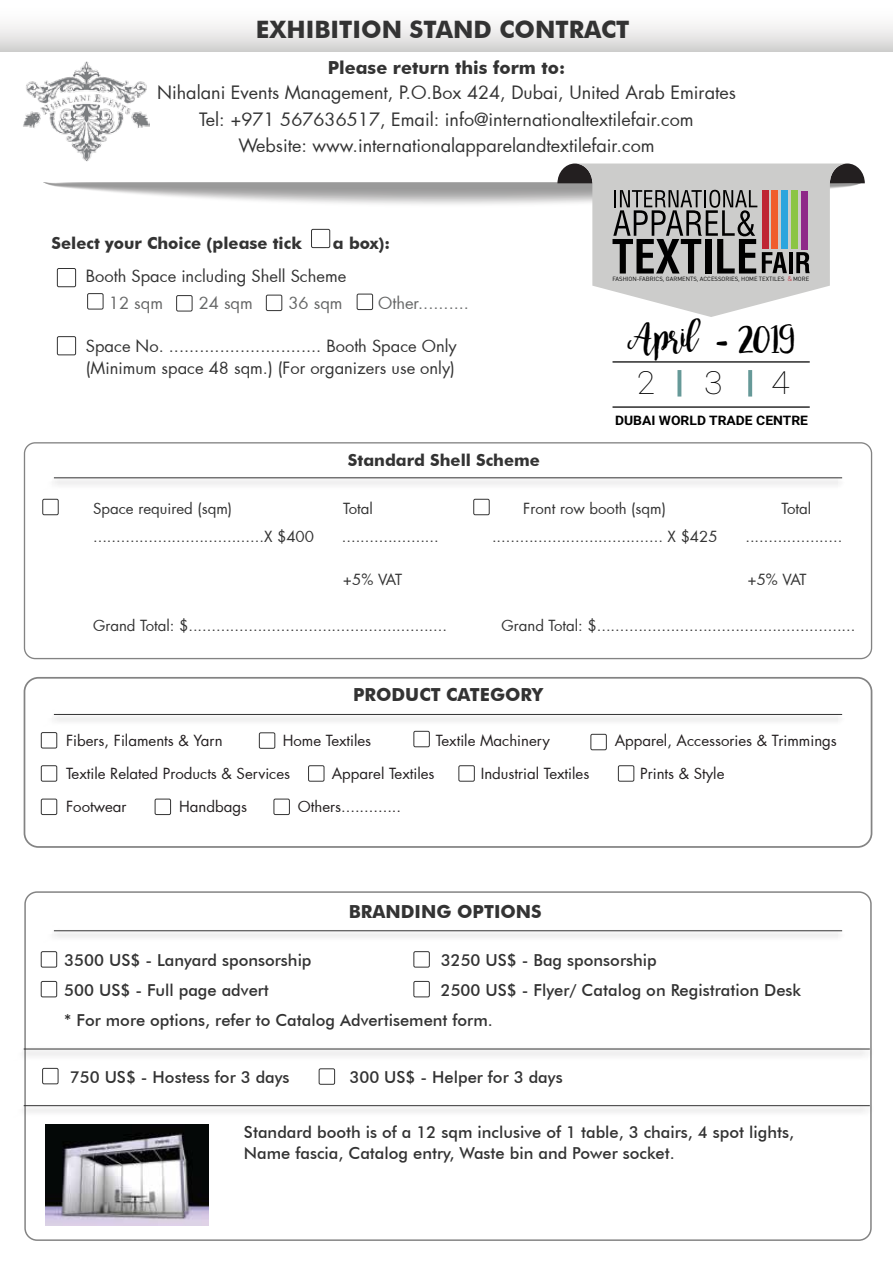
<style>
.page{position:relative;width:893px;height:1263px;background:#fff}
.page>*{position:absolute;margin:0;border:0;box-sizing:border-box;transform-origin:0 0}
.t1{font:35.55px "bromello";letter-spacing:-.06em;color:#010101;scale:1.06 1}
.t2{font:100 31.95px "Roboto";color:#010101;scale:1.06 1}
.t3{font:700 24px "Futura BT";color:#333}
.t4{font:18px/26.2px "Futura";color:#333;text-align:center}
.t5{font:700 18px "Futura BT";color:#333}
.t6{font:500 16.5px/30px "Futura BT";color:#333}
.t7{font:16.5px/22px "Futura";color:#333}
.t8{font:700 16.5px "Futura BT";color:#333}
.t9{font:16.5px "Futura";color:#666767}
.t10{font:15px "Futura";color:#333}
.t11{font:15px "Futura";color:#231f20}
.t12{font:700 13.05px "Roboto";color:#010101;scale:1.06 1}
.t13{font:6px "DIN";color:#000}
.s1{font-weight:300;font-size:6.75px;color:#bd2331}
.s2{font-family:"Autumnin November"}
</style>
<div class="page">
<div style="left:0;top:0;width:893px;height:51px;background:linear-gradient(to bottom,#fff,#dad9d8)"></div>
<img style="left:23px;top:61px;width:127px;height:101px">
<div style="left:42px;top:499px;width:17px;height:16px;border:1px solid #333;border-radius:2px"></div>
<div style="left:473px;top:499px;width:17px;height:16px;border:1px solid #333;border-radius:2px"></div>
<div style="left:57px;top:336px;width:19px;height:19px;border:1px solid #333;border-radius:2px"></div>
<div style="left:24px;top:442px;width:848px;height:217px;border:1px solid #333;border-radius:11px"></div>
<hr style="left:54px;top:477px;width:788px;height:1px;background:#333">
<hr style="left:54px;top:714px;width:788px;height:1px;background:#333">
<hr style="left:54px;top:930px;width:788px;height:1px;background:#333">
<div style="left:41px;top:732px;width:16px;height:16px;border:1px solid #333;border-radius:2px"></div>
<div style="left:259px;top:732px;width:16px;height:17px;border:1px solid #333;border-radius:2px"></div>
<div style="left:413px;top:731px;width:17px;height:16px;border:1px solid #333;border-radius:2px"></div>
<div style="left:590px;top:734px;width:17px;height:16px;border:1px solid #333;border-radius:2px"></div>
<div style="left:274px;top:799px;width:16px;height:16px;border:1px solid #333;border-radius:2px"></div>
<div style="left:458px;top:765px;width:17px;height:16px;border:1px solid #333;border-radius:2px"></div>
<div style="left:308px;top:765px;width:16px;height:16px;border:1px solid #333;border-radius:2px"></div>
<div style="left:618px;top:765px;width:16px;height:16px;border:1px solid #333;border-radius:2px"></div>
<div style="left:41px;top:765px;width:16px;height:16px;border:1px solid #333;border-radius:2px"></div>
<div style="left:41px;top:799px;width:16px;height:16px;border:1px solid #333;border-radius:2px"></div>
<div style="left:155px;top:799px;width:16px;height:16px;border:1px solid #333;border-radius:2px"></div>
<div style="left:24px;top:677px;width:848px;height:171px;border:2px solid #333;border-radius:14px"></div>
<hr style="left:24px;top:1049px;width:846px;height:1px;background:#333">
<hr style="left:24px;top:1105px;width:846px;height:1px;background:#333">
<div style="left:24px;top:891px;width:848px;height:350px;border:2px solid #333;border-radius:12px"></div>
<div style="left:41px;top:951px;width:16px;height:16px;border:1px solid #333;border-radius:2px"></div>
<div style="left:41px;top:981px;width:16px;height:16px;border:1px solid #333;border-radius:2px"></div>
<div style="left:413px;top:951px;width:17px;height:16px;border:1px solid #333;border-radius:2px"></div>
<div style="left:413px;top:981px;width:17px;height:16px;border:1px solid #333;border-radius:2px"></div>
<div style="left:42px;top:1068px;width:16px;height:16px;border:1px solid #333;border-radius:2px"></div>
<div style="left:319px;top:1068px;width:16px;height:17px;border:1px solid #333;border-radius:2px"></div>
<img style="left:45px;top:1124px;width:163px;height:101px">
<svg style="left:43px;top:163px;width:822px;height:154px"></svg>
<hr style="left:612px;top:361px;width:198px;height:2px;background:#010101">
<hr style="left:612px;top:406px;width:198px;height:2px;background:#010101">
<svg style="left:677px;top:370px;width:4px;height:27px"></svg>
<svg style="left:748px;top:370px;width:4px;height:27px"></svg>
<h3 class="t3" style="left:256px;top:15px;width:375px">EXHIBITION STAND CONTRACT</h3>
<p class="t5" style="left:328px;top:56px;width:239px">Please return this form to:</p>
<p class="t4" style="left:157px;top:79px;width:580px">Nihalani Events Management, P.O.Box 424, Dubai, United Arab Emirates<br>Tel: +971 567636517, Email: info@internationaltextilefair.com<br>Website: www.internationalapparelandtextilefair.com</p>
<p class="t8" style="left:52px;top:233px;width:252px">Select your Choice (please tick</p>
<p class="t8" style="left:333px;top:233px;width:59px">a box):</p>
<p class="t7" style="left:86px;top:265px;width:262px">Booth Space including Shell Scheme</p>
<p class="t9" style="left:109px;top:292px;width:56px">12 sqm</p>
<p class="t9" style="left:199px;top:292px;width:56px">24 sqm</p>
<p class="t9" style="left:288px;top:292px;width:56px">36 sqm</p>
<p class="t9" style="left:378px;top:292px;width:92px">Other..........</p>
<p class="t7" style="left:86px;top:334px;width:372px">Space No. .............................. Booth Space Only (Minimum space 48 sqm.) (For organizers use only)</p>
<p class="t8" style="left:348px;top:450px;width:193px">Standard Shell Scheme</p>
<p class="t13" style="left:612px;top:275px;width:198px">FASHION-FABRICS, GARMENTS, ACCESSORIES, HOME TEXTILES <span class="s1">&amp;</span> MORE</p>
<h1 class="t1" style="left:628px;top:314px;width:159px">April <span class="s2">-</span> 2019</h1>
<h2 class="t2" style="left:637px;top:361px;width:19px">2</h2>
<h2 class="t2" style="left:704px;top:361px;width:19px">3</h2>
<h2 class="t2" style="left:771px;top:361px;width:19px">4</h2>
<p class="t12" style="left:615px;top:411px;width:184px">DUBAI WORLD TRADE CENTRE</p>
<p class="t10" style="left:93px;top:499px;width:141px">Space required (sqm)</p>
<p class="t10" style="left:343px;top:499px;width:31px">Total</p>
<p class="t10" style="left:93px;top:527px;width:222px">.....................................X $400</p>
<p class="t10" style="left:342px;top:527px;width:99px">.....................</p>
<p class="t10" style="left:523px;top:498px;width:144px">Front row booth (sqm)</p>
<p class="t10" style="left:781px;top:498px;width:31px">Total</p>
<p class="t10" style="left:492px;top:526px;width:227px">..................................... X $425</p>
<p class="t10" style="left:745px;top:526px;width:99px">.....................</p>
<p class="t10" style="left:343px;top:569px;width:61px">+5% VAT</p>
<p class="t10" style="left:747px;top:569px;width:61px">+5% VAT</p>
<p class="t10" style="left:93px;top:615px;width:356px">Grand Total: $........................................................</p>
<p class="t10" style="left:501px;top:615px;width:356px">Grand Total: $........................................................</p>
<p class="t5" style="left:353px;top:684px;width:191px">PRODUCT CATEGORY</p>
<p class="t11" style="left:66px;top:730px;width:158px">Fibers, Filaments &amp; Yarn</p>
<p class="t11" style="left:283px;top:730px;width:90px">Home Textiles</p>
<p class="t11" style="left:436px;top:730px;width:116px">Textile Machinery</p>
<p class="t11" style="left:615px;top:730px;width:224px">Apparel, Accessories &amp; Trimmings</p>
<p class="t11" style="left:66px;top:763px;width:226px">Textile Related Products &amp; Services</p>
<p class="t11" style="left:332px;top:763px;width:104px">Apparel Textiles</p>
<p class="t11" style="left:481px;top:763px;width:110px">Industrial Textiles</p>
<p class="t11" style="left:640px;top:763px;width:86px">Prints &amp; Style</p>
<p class="t11" style="left:66px;top:796px;width:62px">Footwear</p>
<p class="t11" style="left:179px;top:796px;width:69px">Handbags</p>
<p class="t11" style="left:298px;top:796px;width:105px">Others.............</p>
<p class="t5" style="left:349px;top:901px;width:194px">BRANDING OPTIONS</p>
<p class="t6" style="left:64px;top:945px;width:249px">3500 US$ - Lanyard sponsorship</p>
<p class="t6" style="left:441px;top:945px;width:217px">3250 US$ - Bag sponsorship</p>
<p class="t6" style="left:64px;top:975px;width:206px">500 US$ - Full page advert</p>
<p class="t6" style="left:64px;top:975px;width:738px;text-indent:376px">2500 US$ - Flyer/ Catalog on Registration Desk * For more options, refer to Catalog Advertisement form.</p>
<p class="t6" style="left:70px;top:1062px;width:221px">750 US$ - Hostess for 3 days</p>
<p class="t6" style="left:349px;top:1062px;width:215px">300 US$ - Helper for 3 days</p>
<p class="t6" style="left:244px;top:1121px;width:552px;line-height:21px">Standard booth is of a 12 sqm inclusive of 1 table, 3 chairs, 4 spot lights,<br>Name fascia, Catalog entry, Waste bin and Power socket.</p>
</div>
